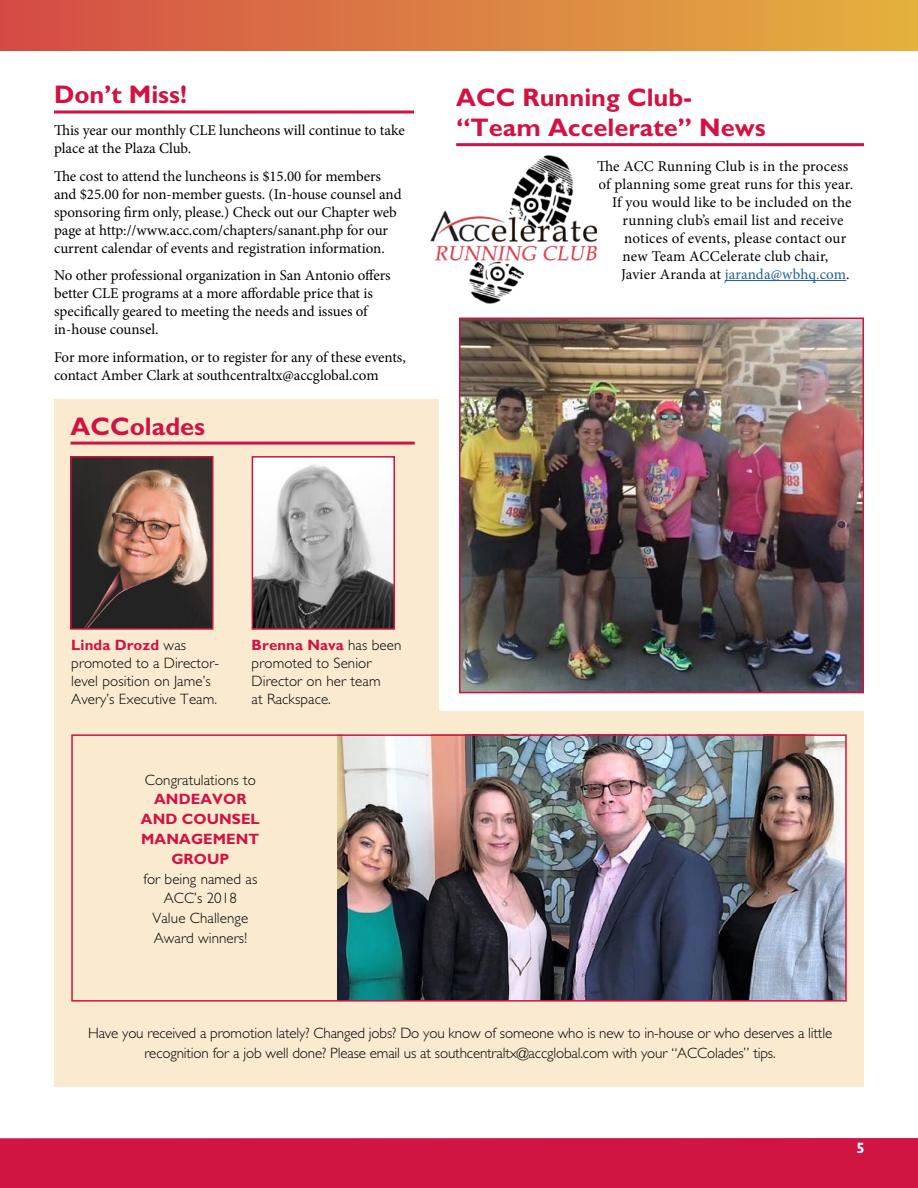
<style>
.page{position:relative;width:918px;height:1188px;background:#fff}
.page>*{position:absolute;margin:0;border:0;box-sizing:border-box;transform-origin:0 0}
.t1{font:700 25.5px/30.6px "Gill Sans";color:#d21242}
.t2{font:15px/18px "Minion Pro";letter-spacing:-.005em;color:#000}
.t3{font:300 15px/18px "Gill Sans";letter-spacing:-.01em;color:#000}
.t4{font:15px "Minion Pro";letter-spacing:.015em;color:#000}
.t5{font:700 15px/19.8px "Gill Sans";letter-spacing:.005em;color:#d21242;text-align:center}
.t6{font:15px "Minion Pro";letter-spacing:.01em;color:#215e9e}
.t7{font:700 15px "Gill Sans";color:#fff}
.s1{color:#000}
.s2{font-weight:700;color:#d21242}
</style>
<div class="page">
<div style="left:54px;top:711px;width:810px;height:375px;background:#f9ead0"></div>
<div style="left:0;top:0;width:918px;height:50px;background:linear-gradient(to right,#d44c46,#e4b23f)"></div>
<div style="left:0;top:1138px;width:918px;height:50px;background:#d11542"></div>
<div style="left:54px;top:400px;width:384px;height:425px;background:#f9ead0"></div>
<hr style="left:456px;top:143px;width:408px;height:3px;background:#d21242">
<hr style="left:725px;top:280px;width:121px;height:1px;background:#215e9e">
<hr style="left:54px;top:111px;width:360px;height:3px;background:#d21242">
<hr style="left:70px;top:442px;width:345px;height:3px;background:#d21242">
<img style="left:462px;top:321px;width:399px;height:369px">
<div style="left:459px;top:318px;width:405px;height:375px;border:2px solid #d11242"></div>
<img style="left:338px;top:737px;width:506px;height:262px">
<img style="left:73px;top:459px;width:137px;height:168px">
<div style="left:70px;top:456px;width:143px;height:174px;border:2px solid #d11242"></div>
<img style="left:255px;top:459px;width:137px;height:168px">
<div style="left:252px;top:456px;width:143px;height:174px;border:2px solid #d11242"></div>
<img style="left:430px;top:155px;width:167px;height:149px">
<div style="left:71px;top:734px;width:776px;height:268px;border:2px solid #d11242"></div>
<h1 class="t1" style="left:54px;top:80px;width:134px">Don’t Miss!</h1>
<p class="t2" style="left:54px;top:121px;width:352px">This year our monthly CLE luncheons will continue to take place at the Plaza Club.</p>
<p class="t2" style="left:54px;top:167px;width:349px">The cost to attend the luncheons is $15.00 for members and $25.00 for non-member guests. (In-house counsel and sponsoring firm only, please.) Check out our Chapter web page at http://www.acc.com/chapters/sanant.php for our current calendar of events and registration information.</p>
<p class="t2" style="left:54px;top:266px;width:338px">No other professional organization in San Antonio offers better CLE programs at a more affordable price that is specifically geared to meeting the needs and issues of in-house counsel.</p>
<p class="t2" style="left:54px;top:348px;width:353px">For more information, or to register for any of these events, contact Amber Clark at southcentraltx@accglobal.com</p>
<h1 class="t1" style="left:70px;top:411px;width:136px">ACColades</h1>
<h1 class="t1" style="left:456px;top:82px;width:311px">ACC Running Club-“Team Accelerate” News</h1>
<p class="t4" style="left:597px;top:156px;width:253px">The ACC Running Club is in the process</p>
<p class="t2" style="left:599px;top:175px;width:256px">of planning some great runs for this year.</p>
<p class="t2" style="left:612px;top:193px;width:241px">If you would like to be included on the</p>
<p class="t2" style="left:623px;top:211px;width:222px">running club’s email list and receive</p>
<p class="t4" style="left:624px;top:228px;width:224px">notices of events, please contact our</p>
<p class="t2" style="left:623px;top:247px;width:207px">new Team ACCelerate club chair,</p>
<p class="t6" style="left:621px;top:264px;width:230px"><span class="s1">Javier Aranda at</span> jaranda@wbhq.com<span class="s1">.</span></p>
<p class="t3" style="left:71px;top:636px;width:149px"><span class="s2">Linda Drozd</span> was promoted to a Director&shy;level position on Jame’s<br>Avery’s Executive Team.</p>
<p class="t3" style="left:252px;top:636px;width:151px"><span class="s2">Brenna Nava</span> has been promoted to Senior<br>Director on her team<br>at Rackspace.</p>
<p class="t3" style="left:145px;top:771px;width:113px">Congratulations to</p>
<p class="t5" style="left:141px;top:789px;width:120px">ANDEAVOR<br>AND COUNSEL<br>MANAGEMENT<br>GROUP</p>
<p class="t3" style="left:143px;top:869px;width:116px;line-height:19.8px;text-align:center">for being named as<br>ACC’s 2018<br>Value Challenge<br>Award winners!</p>
<p class="t3" style="left:88px;top:1024px;width:746px;line-height:19.8px;text-align:center">Have you received a promotion lately? Changed jobs? Do you know of someone who is new to in-house or who deserves a little recognition for a job well done? Please email us at southcentraltx@accglobal.com with your “ACColades” tips.</p>
<p class="t7" style="left:856px;top:1139px;width:10px">5</p>
</div>
